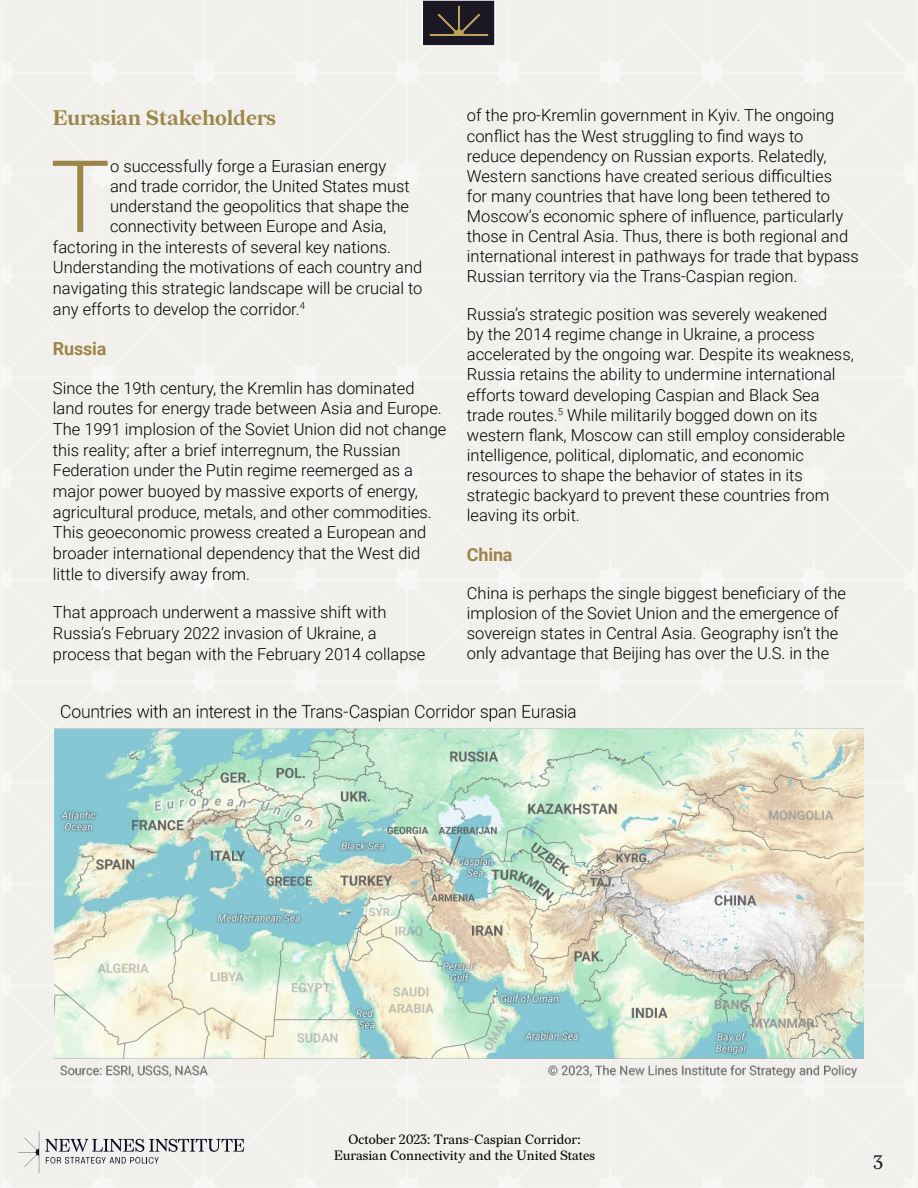
<style>
.page{position:relative;width:918px;height:1188px;background:#fff}
.page>*{position:absolute;margin:0;border:0;box-sizing:border-box;transform-origin:0 0}
.t1{font:300 100.05px "Roboto";color:#9c8548}
.t2{font:700 21px "Redaction";letter-spacing:-.01em;color:#9c8548}
.t3{font:19.5px "Redaction";color:#1b1725}
.t4{font:700 18px "Roboto";letter-spacing:-.01em;color:#9c8548}
.t5{font:300 16.5px/20.1px "Roboto";color:#000}
.t6{font:13.5px/16.2px "Redaction";color:#000;text-align:center}
</style>
<div class="page">
<div style="left:1px;top:1px;width:916px;height:1187px;background:#f1f0ec"></div>
<img style="left:54px;top:690px;width:810px;height:390px">
<div style="left:422px;top:0;width:73px;height:46px;background:#1b1725"></div>
<div style="left:422px;top:0;width:74px;height:47px;border:2px solid #fff"></div>
<svg style="left:429px;top:5px;width:60px;height:31px"></svg>
<svg style="left:18px;top:1131px;width:21px;height:42px"></svg>
<svg style="left:45px;top:1139px;width:199px;height:25px;background:#c5c4c5"></svg>
<p class="t2" style="left:53px;top:105px;width:225px">Eurasian Stakeholders</p>
<h1 class="t1" style="left:50px;top:126px;width:61px">T</h1>
<p class="t5" style="left:110px;top:156px;width:278px">o successfully forge a Eurasian energy</p>
<p class="t5" style="left:110px;top:176px;width:301px">and trade corridor, the United States must</p>
<p class="t5" style="left:110px;top:196px;width:300px">understand the geopolitics that shape the</p>
<p class="t5" style="left:110px;top:215px;width:278px">connectivity between Europe and Asia,</p>
<p class="t5" style="left:53px;top:236px;width:340px">factoring in the interests of several key nations.</p>
<p class="t5" style="left:53px;top:257px;width:371px">Understanding the motivations of each country and</p>
<p class="t5" style="left:53px;top:277px;width:371px">navigating this strategic landscape will be crucial to</p>
<p class="t5" style="left:53px;top:298px;width:254px">any efforts to develop the corridor.<sup>4</sup></p>
<p class="t4" style="left:53px;top:336px;width:55px">Russia</p>
<p class="t5" style="left:53px;top:377px;width:395px;line-height:20.7px">Since the 19th century, the Kremlin has dominated land routes for energy trade between Asia and Europe.<br>The 1991 implosion of the Soviet Union did not change this reality; after a brief interregnum, the Russian Federation under the Putin regime reemerged as a major power buoyed by massive exports of energy, agricultural produce, metals, and other commodities.<br>This geoeconomic prowess created a European and broader international dependency that the West did little to diversify away from.</p>
<p class="t5" style="left:53px;top:602px;width:374px;line-height:20.7px">That approach underwent a massive shift with<br>Russia’s February 2022 invasion of Ukraine, a process that began with the February 2014 collapse</p>
<p class="t5" style="left:467px;top:105px;width:393px">of the pro-Kremlin government in Kyiv. The ongoing conflict has the West struggling to find ways to<br>reduce dependency on Russian exports. Relatedly, Western sanctions have created serious difficulties<br>for many countries that have long been tethered to Moscow’s economic sphere of influence, particularly those in Central Asia. Thus, there is both regional and international interest in pathways for trade that bypass Russian territory via the Trans-Caspian region.</p>
<p class="t5" style="left:467px;top:304px;width:388px">Russia’s strategic position was severely weakened<br>by the 2014 regime change in Ukraine, a process accelerated by the ongoing war. Despite its weakness, Russia retains the ability to undermine international efforts toward developing Caspian and Black Sea trade routes.<sup>5</sup> While militarily bogged down on its western flank, Moscow can still employ considerable intelligence, political, diplomatic, and economic resources to shape the behavior of states in its strategic backyard to prevent these countries from leaving its orbit.</p>
<p class="t4" style="left:467px;top:542px;width:47px">China</p>
<p class="t5" style="left:467px;top:583px;width:381px">China is perhaps the single biggest beneficiary of the implosion of the Soviet Union and the emergence of sovereign states in Central Asia. Geography isn’t the only advantage that Beijing has over the U.S. in the</p>
<p class="t6" style="left:334px;top:1131px;width:262px">October 2023: Trans-Caspian Corridor:<br>Eurasian Connectivity and the United States</p>
<p class="t3" style="left:873px;top:1150px;width:12px">3</p>
</div>
